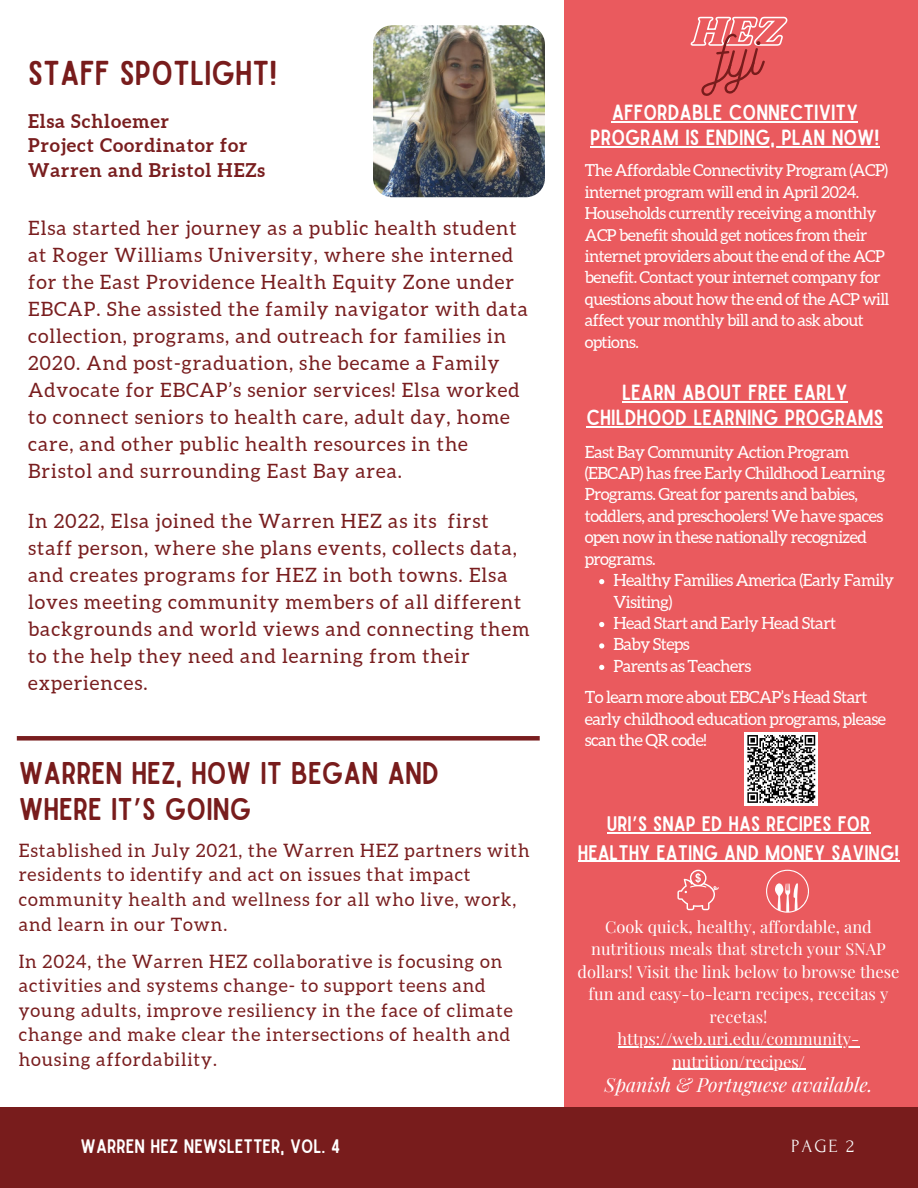
<style>
.page{position:relative;width:918px;height:1188px;background:#fff}
.page>*{position:absolute;margin:0;border:0;box-sizing:border-box;transform-origin:0 0}
.t1{font:33px "Sailors";color:#781c1c}
.t2{font:30px/36px "Sailors";color:#781c1c}
.t3{font:21px/24.8px "Sailors";color:#fff;text-align:center}
.t4{font:20.1px/28.2px "Sailors";color:#fff;text-align:center}
.t5{font:19.8px/27px "Aleo";letter-spacing:.05em;color:#791e1f}
.t6{font:italic 19.35px "Playfair Display";color:#fff}
.t7{font:700 18.9px/24.8px "Aleo";letter-spacing:.05em;color:#791e1f}
.t8{font:18.75px "Sailors";color:#fff}
.t9{font:18.6px "Forum";color:#fafafa}
.t10{font:18.45px/24.6px "Aleo";letter-spacing:.05em;color:#791e1f}
.t11{font:16.8px/21.5px "Aleo";letter-spacing:-.03em;color:#fff}
.t12{font:16.5px/21.5px "Aleo";letter-spacing:-.035em;color:#fff}
.t13{font:16.5px/22.5px "Playfair Display";color:#fff;text-align:center}
.s1{font-family:"Noto Sans Gurmukhi"}
</style>
<div class="page">
<div style="left:564px;top:0;width:354px;height:1188px;background:#ea5a5e"></div>
<div style="left:0;top:1107px;width:918px;height:81px;background:#781c1c"></div>
<div style="left:17px;top:736px;width:523px;height:5px;background:#791e1f"></div>
<img style="left:373px;top:25px;width:172px;height:172px;border-radius:19px">
<svg style="left:677px;top:870px;width:42px;height:40px"></svg>
<svg style="left:766px;top:870px;width:43px;height:42px"></svg>
<hr style="left:607px;top:833px;width:46px;height:1px;background:#fff">
<hr style="left:653px;top:833px;width:217px;height:1px;background:#fff">
<hr style="left:578px;top:861px;width:321px;height:1px;background:#fff">
<hr style="left:618px;top:1046px;width:242px;height:1px;background:#fff">
<hr style="left:672px;top:1069px;width:133px;height:1px;background:#fff">
<svg style="left:599px;top:579px;width:5px;height:5px"></svg>
<svg style="left:599px;top:622px;width:5px;height:5px"></svg>
<svg style="left:599px;top:643px;width:5px;height:6px"></svg>
<svg style="left:599px;top:665px;width:5px;height:5px"></svg>
<hr style="left:612px;top:121px;width:246px;height:2px;background:#fff">
<hr style="left:590px;top:146px;width:290px;height:1px;background:#fff">
<hr style="left:622px;top:401px;width:226px;height:1px;background:#fff">
<hr style="left:586px;top:426px;width:297px;height:1px;background:#fff">
<div style="left:744px;top:732px;width:74px;height:74px;background:#fff"></div>
<svg style="left:747px;top:735px;width:69px;height:68px"></svg>
<svg style="left:690px;top:16px;width:98px;height:30px"></svg>
<h1 class="t1" style="left:28px;top:61px;width:251px">STAFF SPOTLIGHT!</h1>
<p class="t7" style="left:28px;top:108px;width:238px">Elsa Schloemer<br>Project Coordinator for<br>Warren and Bristol HEZs</p>
<p class="t5" style="left:28px;top:215px;width:501px">Elsa started her journey as a public health student at Roger Williams University, where she interned for the East Providence Health Equity Zone under EBCAP. She assisted the family navigator with data collection, programs, and outreach for families in 2020. And post-graduation, she became a Family Advocate for EBCAP’s senior services! Elsa worked to connect seniors to health care, adult day, home care, and other public health resources in the Bristol and surrounding East Bay area.</p>
<p class="t5" style="left:28px;top:507px;width:503px">In 2022, Elsa joined the Warren HEZ as its first staff person, where she plans events, collects data, and creates programs for HEZ in both towns. Elsa loves meeting community members of all different backgrounds and world views and connecting them to the help they need and learning from their experiences.</p>
<h2 class="t2" style="left:19px;top:756px;width:422px">WARREN HEZ, HOW IT BEGAN AND<br>WHERE IT<span class="s1">’</span>S GOING</h2>
<p class="t10" style="left:19px;top:838px;width:512px">Established in July 2021, the Warren HEZ partners with residents to identify and act on issues that impact community health and wellness for all who live, work, and learn in our Town.</p>
<p class="t10" style="left:19px;top:949px;width:496px">In 2024, the Warren HEZ collaborative is focusing on activities and systems change- to support teens and young adults, improve resiliency in the face of climate change and make clear the intersections of health and housing affordability.</p>
<p class="t3" style="left:590px;top:101px;width:291px">AFFORDABLE CONNECTIVITY<br>PROGRAM IS ENDING, PLAN NOW!</p>
<p class="t12" style="left:585px;top:160px;width:306px">The Affordable Connectivity Program (ACP) internet program will end in April 2024.<br>Households currently receiving a monthly ACP benefit should get notices from their internet providers about the end of the ACP benefit. Contact your internet company for questions about how the end of the ACP will affect your monthly bill and to ask about options.</p>
<p class="t3" style="left:586px;top:381px;width:298px">LEARN ABOUT FREE EARLY<br>CHILDHOOD LEARNING PROGRAMS</p>
<p class="t11" style="left:585px;top:441px;width:302px">East Bay Community Action Program (EBCAP) has free Early Childhood Learning Programs. Great for parents and babies, toddlers, and preschoolers! We have spaces open now in these nationally recognized programs.</p>
<p class="t11" style="left:613px;top:569px;width:282px">Healthy Families America (Early Family<br>Visiting)<br>Head Start and Early Head Start<br>Baby Steps<br>Parents as Teachers</p>
<p class="t11" style="left:585px;top:686px;width:303px">To learn more about EBCAP’s Head Start early childhood education programs, please scan the QR code!</p>
<p class="t4" style="left:578px;top:811px;width:323px">URI<span class="s1">’</span>S SNAP ED HAS RECIPES FOR<br>HEALTHY EATING AND MONEY SAVING!</p>
<p class="t13" style="left:577px;top:915px;width:324px">Cook quick, healthy, affordable, and nutritious meals that stretch your SNAP dollars! Visit the link below to browse these fun and easy-to-learn recipes, receitas y recetas!<br>https://web.uri.edu/community&shy;nutrition/recipes/</p>
<p class="t6" style="left:605px;top:1071px;width:269px">Spanish &amp; Portuguese available.</p>
<p class="t8" style="left:81px;top:1139px;width:261px">WARREN HEZ NEWSLETTER, VOL. 4</p>
<p class="t9" style="left:791px;top:1136px;width:64px">PAGE 2</p>
</div>
